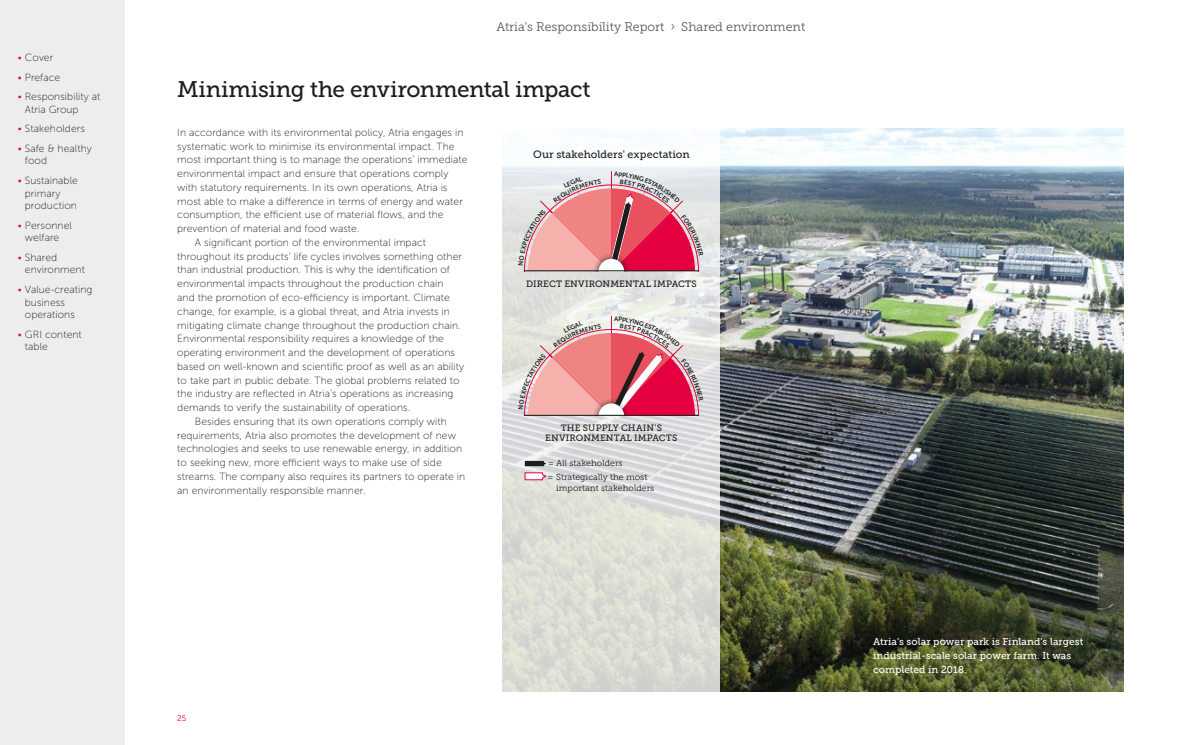
<style>
.page{position:relative;width:1177px;height:745px;background:#fff}
.page>*{position:absolute;margin:0;border:0;box-sizing:border-box;transform-origin:0 0}
.t1{font:22.5px "Museo Slab 500";letter-spacing:-.015em;color:#1d1d1b}
.t2{font:12.5px "Museo Slab 300";color:#575756}
.t3{font:10.62px "Museo Slab 500";letter-spacing:.01em;color:#1d1d1b}
.t4{font:10.38px/12.5px "Museo Sans 100";letter-spacing:.005em;color:#1d1d1b}
.t5{font:10px/13.8px "Museo Slab 500";letter-spacing:.005em;color:#fff}
.t6{font:9.12px/9.8px "Museo Slab 500";letter-spacing:.01em;color:#1d1d1b;text-align:center}
.t7{font:8.75px/13.8px "Museo Slab 300";letter-spacing:.005em;color:#1d1d1b}
.t8{font:8.12px "Museo Sans 300";color:#e50040}
.s1{color:#e50040}
</style>
<div class="page">
<div style="left:0;top:0;width:125px;height:744px;background:#ededed"></div>
<img style="left:720px;top:128px;width:403px;height:563px">
<svg style="left:502px;top:166px;width:218px;height:525px;fill:#dedfd7"></svg>
<svg style="left:525px;top:460px;width:21px;height:6px"></svg>
<svg style="left:524px;top:472px;width:21px;height:8px"></svg>
<hr style="left:611px;top:171px;width:1px;height:100px;background:#e50040">
<svg style="left:518px;top:172px;width:185px;height:99px"></svg>
<svg style="left:518px;top:316px;width:185px;height:99px"></svg>
<p class="t4" style="left:18px;top:51px;width:37px"><span class="s1">•</span> Cover</p>
<p class="t4" style="left:18px;top:71px;width:44px"><span class="s1">•</span> Preface</p>
<p class="t4" style="left:25px;top:90px;width:77px;text-indent:-7px"><span class="s1">•</span> Responsibility at<br>Atria Group</p>
<p class="t4" style="left:18px;top:123px;width:69px"><span class="s1">•</span> Stakeholders</p>
<p class="t4" style="left:25px;top:142px;width:68px;text-indent:-7px"><span class="s1">•</span> Safe &amp; healthy food</p>
<p class="t4" style="left:25px;top:174px;width:55px;text-indent:-7px"><span class="s1">•</span> Sustainable primary production</p>
<p class="t4" style="left:18px;top:219px;width:56px;text-align:center"><span class="s1">•</span> Personnel welfare</p>
<p class="t4" style="left:25px;top:251px;width:62px;text-indent:-7px"><span class="s1">•</span> Shared environment</p>
<p class="t4" style="left:25px;top:283px;width:69px;text-indent:-7px"><span class="s1">•</span> Value-creating business operations</p>
<p class="t4" style="left:25px;top:328px;width:58px;text-indent:-7px"><span class="s1">•</span> GRI content table</p>
<p class="t2" style="left:496px;top:20px;width:310px">Atria's Responsibility Report › Shared environment</p>
<h1 class="t1" style="left:177px;top:77px;width:415px">Minimising the environmental impact</h1>
<p class="t4" style="left:177px;top:126px;width:288px">In accordance with its environmental policy, Atria engages in</p>
<p class="t4" style="left:177px;top:140px;width:279px">systematic work to minimise its environmental impact. The</p>
<p class="t4" style="left:177px;top:153px;width:292px">most important thing is to manage the operations’ immediate</p>
<p class="t4" style="left:177px;top:167px;width:273px">environmental impact and ensure that operations comply</p>
<p class="t4" style="left:177px;top:181px;width:272px">with statutory requirements. In its own operations, Atria is</p>
<p class="t4" style="left:177px;top:195px;width:287px">most able to make a difference in terms of energy and water</p>
<p class="t4" style="left:177px;top:208px;width:268px">consumption, the efficient use of material flows, and the</p>
<p class="t4" style="left:177px;top:222px;width:184px">prevention of material and food waste.</p>
<p class="t4" style="left:195px;top:236px;width:233px">A significant portion of the environmental impact</p>
<p class="t4" style="left:177px;top:250px;width:286px">throughout its products’ life cycles involves something other</p>
<p class="t4" style="left:177px;top:263px;width:274px">than industrial production. This is why the identification of</p>
<p class="t4" style="left:177px;top:277px;width:268px">environmental impacts throughout the production chain</p>
<p class="t4" style="left:177px;top:291px;width:274px">and the promotion of eco-efficiency is important. Climate</p>
<p class="t4" style="left:177px;top:305px;width:274px">change, for example, is a global threat, and Atria invests in</p>
<p class="t4" style="left:177px;top:318px;width:285px">mitigating climate change throughout the production chain.</p>
<p class="t4" style="left:177px;top:332px;width:268px">Environmental responsibility requires a knowledge of the</p>
<p class="t4" style="left:177px;top:346px;width:279px">operating environment and the development of operations</p>
<p class="t4" style="left:177px;top:360px;width:288px">based on well-known and scientific proof as well as an ability</p>
<p class="t4" style="left:177px;top:373px;width:284px">to take part in public debate. The global problems related to</p>
<p class="t4" style="left:177px;top:387px;width:278px">the industry are reflected in Atria’s operations as increasing</p>
<p class="t4" style="left:177px;top:401px;width:234px">demands to verify the sustainability of operations.</p>
<p class="t4" style="left:195px;top:415px;width:253px">Besides ensuring that its own operations comply with</p>
<p class="t4" style="left:177px;top:428px;width:280px">requirements, Atria also promotes the development of new</p>
<p class="t4" style="left:177px;top:442px;width:286px">technologies and seeks to use renewable energy, in addition</p>
<p class="t4" style="left:177px;top:456px;width:266px">to seeking new, more efficient ways to make use of side</p>
<p class="t4" style="left:177px;top:470px;width:289px">streams. The company also requires its partners to operate in</p>
<p class="t4" style="left:177px;top:483px;width:190px">an environmentally responsible manner.</p>
<p class="t3" style="left:533px;top:148px;width:158px">Our stakeholders' expectation</p>
<p class="t6" style="left:526px;top:278px;width:172px">DIRECT ENVIRONMENTAL IMPACTS</p>
<p class="t6" style="left:545px;top:423px;width:134px">THE SUPPLY CHAIN'S<br>ENVIRONMENTAL IMPACTS</p>
<p class="t7" style="left:548px;top:456px;width:101px">= All stakeholders<br>= Strategically the most</p>
<p class="t7" style="left:556px;top:480px;width:100px">important stakeholders</p>
<p class="t8" style="left:177px;top:713px;width:11px">25</p>
<p class="t5" style="left:873px;top:634px;width:212px">Atria’s solar power park is Finland’s largest industrial-scale solar power farm. It was completed in 2018.</p>
</div>
